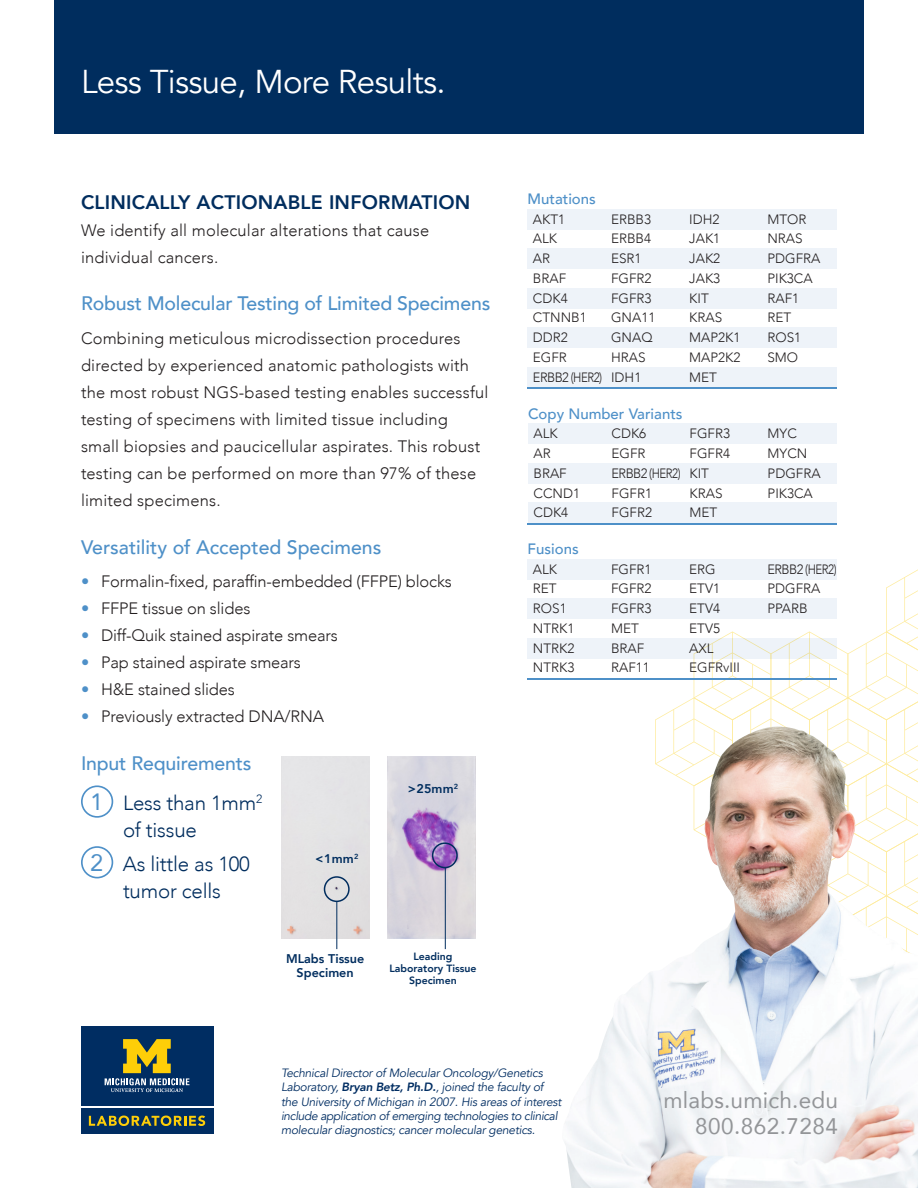
<style>
.page{position:relative;width:918px;height:1188px;background:#fff}
.page>*{position:absolute;margin:0;border:0;box-sizing:border-box;transform-origin:0 0}
.Paragraph_Style_1{font:33px "Avenir";letter-spacing:-.02em;color:#fff}
.t1{font:23.55px "Avenir";color:#4e90c8}
.t2{font:22.5px/25.5px "Avenir";letter-spacing:.01em;color:#939598;text-align:right}
.t3{font:300 20.55px/27px "Avenir";letter-spacing:-.01em;color:#002d5e}
.t4{font:500 19.5px "Avenir";letter-spacing:-.01em;color:#4e90c8}
.t5{font:800 19.5px "Avenir";letter-spacing:.01em;color:#002d5e}
.t6{font:300 16.5px/27px "Avenir";letter-spacing:.01em;color:#231f20}
.t7{font:300 16.5px "Avenir";letter-spacing:-.01em;color:#231f20}
.Paragraph_Style_1-2{font:500 15px "Avenir";color:#4e90c8}
.Paragraph_Style_1-3{font:300 13.5px/19.8px "Avenir";color:#231f20}
.Paragraph_Style_1-4{font:300 13.5px "Avenir";letter-spacing:-.04em;color:#231f20;scale:.95 1}
.Paragraph_Style_1-5{font:300 13.5px/19.8px "Avenir";letter-spacing:-.02em;color:#231f20;scale:.95 1}
.t8{font:800 12.6px/14.4px "Avenir";color:#002d5e;text-align:center}
.t9{font:italic 12px/14.2px "Avenir";letter-spacing:-.02em;color:#002d62}
.t10{font:800 10.5px/12px "Avenir";color:#002d5e;text-align:center}
.s1{color:#4e90c8}
.s2{font-weight:800}
</style>
<div class="page">
<svg style="left:655px;top:569px;width:263px;height:158px"></svg>
<img style="left:564px;top:727px;width:354px;height:461px">
<div style="left:54px;top:0;width:810px;height:134px;background:#002d5e"></div>
<div style="left:81px;top:1026px;width:132px;height:80px;background:#002d62"></div>
<svg style="left:105px;top:1039px;width:84px;height:53px"></svg>
<div style="left:81px;top:1108px;width:132px;height:26px;background:#002d62"></div>
<svg style="left:89px;top:1116px;width:116px;height:10px"></svg>
<div style="left:81px;top:785px;width:32px;height:33px;border:2px solid #4e90c8;border-radius:50%"></div>
<div style="left:81px;top:846px;width:32px;height:32px;border:2px solid #4e90c8;border-radius:50%"></div>
<div style="left:528px;top:209px;width:309px;height:20px;background:#eef3f9"></div>
<div style="left:528px;top:249px;width:309px;height:20px;background:#eef3f9"></div>
<div style="left:528px;top:288px;width:309px;height:20px;background:#eef3f9"></div>
<div style="left:528px;top:328px;width:309px;height:20px;background:#eef3f9"></div>
<div style="left:528px;top:367px;width:309px;height:20px;background:#eef3f9"></div>
<hr style="left:528px;top:388px;width:309px;height:1px;background:#4e90c8">
<div style="left:528px;top:424px;width:309px;height:20px;background:#eef3f9"></div>
<div style="left:528px;top:463px;width:309px;height:20px;background:#eef3f9"></div>
<div style="left:528px;top:503px;width:309px;height:20px;background:#eef3f9"></div>
<hr style="left:528px;top:523px;width:309px;height:1px;background:#4e90c8">
<div style="left:281px;top:756px;width:88px;height:183px;background:#e3e2e4"></div>
<div style="left:324px;top:876px;width:26px;height:26px;border:2px solid #002d5e;border-radius:50%"></div>
<hr style="left:336px;top:901px;width:1px;height:48px;background:#002d5e">
<img style="left:388px;top:756px;width:88px;height:183px">
<div style="left:432px;top:842px;width:26px;height:26px;border:2px solid #002d5e;border-radius:50%"></div>
<hr style="left:445px;top:867px;width:1px;height:82px;background:#002d5e">
<div style="left:528px;top:559px;width:309px;height:20px;background:#eef3f9"></div>
<div style="left:528px;top:599px;width:309px;height:20px;background:#eef3f9"></div>
<div style="left:528px;top:638px;width:309px;height:20px;background:#eef3f9"></div>
<hr style="left:528px;top:679px;width:309px;height:1px;background:#4e90c8">
<p class="Paragraph_Style_1" style="left:81px;top:62px;width:366px">Less Tissue, More Results.</p>
<p class="t5" style="left:81px;top:187px;width:391px">CLINICALLY ACTIONABLE INFORMATION</p>
<p class="t6" style="left:81px;top:216px;width:350px">We identify all molecular alterations that cause individual cancers.</p>
<p class="t4" style="left:81px;top:287px;width:411px">Robust Molecular Testing of Limited Specimens</p>
<p class="t6" style="left:81px;top:325px;width:409px">Combining meticulous microdissection procedures directed by experienced anatomic pathologists with the most robust NGS-based testing enables successful testing of specimens with limited tissue including small biopsies and paucicellular aspirates. This robust testing can be performed on more than 97% of these limited specimens.</p>
<p class="t4" style="left:81px;top:530px;width:302px">Versatility of Accepted Specimens</p>
<p class="t7" style="left:81px;top:572px;width:372px"><span class="s1">•</span> Formalin-fixed, paraffin-embedded (FFPE) blocks</p>
<p class="t7" style="left:81px;top:599px;width:171px"><span class="s1">•</span> FFPE tissue on slides</p>
<p class="t7" style="left:81px;top:626px;width:258px"><span class="s1">•</span> Diff-Quik stained aspirate smears</p>
<p class="t7" style="left:81px;top:653px;width:222px"><span class="s1">•</span> Pap stained aspirate smears</p>
<p class="t7" style="left:81px;top:680px;width:155px"><span class="s1">•</span> H&amp;E stained slides</p>
<p class="t7" style="left:81px;top:707px;width:245px"><span class="s1">•</span> Previously extracted DNA/RNA</p>
<p class="t4" style="left:81px;top:746px;width:172px">Input Requirements</p>
<p class="t1" style="left:90px;top:783px;width:15px">1</p>
<p class="t3" style="left:123px;top:790px;width:141px">Less than 1mm<sup>2 </sup>of tissue</p>
<p class="t1" style="left:90px;top:844px;width:15px">2</p>
<p class="t3" style="left:123px;top:850px;width:128px">As little as 100 tumor cells</p>
<p class="t8" style="left:408px;top:782px;width:52px">&gt;25mm<sup>2</sup></p>
<p class="t8" style="left:315px;top:852px;width:45px">&lt;1mm<sup>2</sup></p>
<p class="t8" style="left:286px;top:951px;width:80px">MLabs Tissue<br>Specimen</p>
<p class="t10" style="left:389px;top:951px;width:89px">Leading<br>Laboratory Tissue<br>Specimen</p>
<p class="Paragraph_Style_1-2" style="left:528px;top:186px;width:70px">Mutations</p>
<p class="Paragraph_Style_1-3" style="left:533px;top:209px;width:34px">AKT1</p>
<p class="Paragraph_Style_1-3" style="left:533px;top:229px;width:26px">ALK</p>
<p class="Paragraph_Style_1-3" style="left:533px;top:249px;width:19px">AR</p>
<p class="Paragraph_Style_1-3" style="left:533px;top:268px;width:35px">BRAF</p>
<p class="Paragraph_Style_1-3" style="left:533px;top:288px;width:36px">CDK4</p>
<p class="Paragraph_Style_1-3" style="left:533px;top:308px;width:55px">CTNNB1</p>
<p class="Paragraph_Style_1-3" style="left:533px;top:328px;width:37px">DDR2</p>
<p class="Paragraph_Style_1-3" style="left:533px;top:347px;width:36px">EGFR</p>
<p class="Paragraph_Style_1-4" style="left:533px;top:369px;width:74px">ERBB2 (HER2)</p>
<p class="Paragraph_Style_1-3" style="left:611px;top:209px;width:42px">ERBB3</p>
<p class="Paragraph_Style_1-3" style="left:611px;top:229px;width:42px">ERBB4</p>
<p class="Paragraph_Style_1-3" style="left:611px;top:249px;width:32px">ESR1</p>
<p class="Paragraph_Style_1-3" style="left:611px;top:268px;width:42px">FGFR2</p>
<p class="Paragraph_Style_1-3" style="left:611px;top:288px;width:42px">FGFR3</p>
<p class="Paragraph_Style_1-3" style="left:611px;top:308px;width:46px">GNA11</p>
<p class="Paragraph_Style_1-3" style="left:611px;top:328px;width:43px">GNAQ</p>
<p class="Paragraph_Style_1-3" style="left:611px;top:347px;width:36px">HRAS</p>
<p class="Paragraph_Style_1-3" style="left:611px;top:367px;width:32px">IDH1</p>
<p class="Paragraph_Style_1-3" style="left:689px;top:209px;width:32px">IDH2</p>
<p class="Paragraph_Style_1-3" style="left:689px;top:229px;width:33px">JAK1</p>
<p class="Paragraph_Style_1-3" style="left:689px;top:249px;width:33px">JAK2</p>
<p class="Paragraph_Style_1-3" style="left:689px;top:268px;width:33px">JAK3</p>
<p class="Paragraph_Style_1-3" style="left:689px;top:288px;width:21px">KIT</p>
<p class="Paragraph_Style_1-3" style="left:689px;top:308px;width:35px">KRAS</p>
<p class="Paragraph_Style_1-3" style="left:689px;top:328px;width:53px">MAP2K1</p>
<p class="Paragraph_Style_1-3" style="left:689px;top:347px;width:53px">MAP2K2</p>
<p class="Paragraph_Style_1-3" style="left:689px;top:367px;width:29px">MET</p>
<p class="Paragraph_Style_1-2" style="left:528px;top:400px;width:156px">Copy Number Variants</p>
<p class="Paragraph_Style_1-3" style="left:534px;top:424px;width:26px">ALK</p>
<p class="Paragraph_Style_1-3" style="left:534px;top:444px;width:19px">AR</p>
<p class="Paragraph_Style_1-3" style="left:534px;top:463px;width:35px">BRAF</p>
<p class="Paragraph_Style_1-3" style="left:534px;top:483px;width:48px">CCND1</p>
<p class="Paragraph_Style_1-3" style="left:534px;top:503px;width:36px">CDK4</p>
<p class="Paragraph_Style_1-3" style="left:612px;top:424px;width:36px">CDK6</p>
<p class="Paragraph_Style_1-3" style="left:612px;top:444px;width:36px">EGFR</p>
<p class="Paragraph_Style_1-4" style="left:612px;top:465px;width:74px">ERBB2 (HER2)</p>
<p class="Paragraph_Style_1-3" style="left:612px;top:483px;width:42px">FGFR1</p>
<p class="Paragraph_Style_1-3" style="left:612px;top:503px;width:42px">FGFR2</p>
<p class="Paragraph_Style_1-3" style="left:690px;top:424px;width:42px">FGFR3</p>
<p class="Paragraph_Style_1-3" style="left:690px;top:444px;width:42px">FGFR4</p>
<p class="Paragraph_Style_1-3" style="left:690px;top:463px;width:21px">KIT</p>
<p class="Paragraph_Style_1-3" style="left:690px;top:483px;width:35px">KRAS</p>
<p class="Paragraph_Style_1-3" style="left:690px;top:503px;width:29px">MET</p>
<p class="Paragraph_Style_1-3" style="left:767px;top:209px;width:41px">MTOR</p>
<p class="Paragraph_Style_1-3" style="left:767px;top:229px;width:37px">NRAS</p>
<p class="Paragraph_Style_1-3" style="left:767px;top:249px;width:55px">PDGFRA</p>
<p class="Paragraph_Style_1-3" style="left:767px;top:268px;width:47px">PIK3CA</p>
<p class="Paragraph_Style_1-3" style="left:767px;top:288px;width:33px">RAF1</p>
<p class="Paragraph_Style_1-3" style="left:767px;top:308px;width:25px">RET</p>
<p class="Paragraph_Style_1-3" style="left:767px;top:328px;width:35px">ROS1</p>
<p class="Paragraph_Style_1-3" style="left:767px;top:347px;width:32px">SMO</p>
<p class="Paragraph_Style_1-3" style="left:768px;top:424px;width:31px">MYC</p>
<p class="Paragraph_Style_1-3" style="left:768px;top:444px;width:41px">MYCN</p>
<p class="Paragraph_Style_1-3" style="left:768px;top:463px;width:55px">PDGFRA</p>
<p class="Paragraph_Style_1-3" style="left:768px;top:483px;width:47px">PIK3CA</p>
<p class="Paragraph_Style_1-2" style="left:528px;top:536px;width:53px">Fusions</p>
<p class="Paragraph_Style_1-3" style="left:533px;top:559px;width:43px">ALK<br>RET<br>ROS1<br>NTRK1<br>NTRK2<br>NTRK3</p>
<p class="Paragraph_Style_1-3" style="left:611px;top:559px;width:42px">FGFR1<br>FGFR2<br>FGFR3<br>MET<br>BRAF<br>RAF11</p>
<p class="Paragraph_Style_1-3" style="left:689px;top:559px;width:52px">ERG<br>ETV1<br>ETV4<br>ETV5<br>AXL<br>EGFRvIII</p>
<p class="Paragraph_Style_1-5" style="left:767px;top:559px;width:74px">ERBB2 (HER2)<br>PDGFRA<br>PPARB</p>
<p class="t9" style="left:281px;top:1066px;width:282px">Technical Director of Molecular Oncology/Genetics Laboratory, <span class="s2">Bryan Betz, Ph.D.</span>, joined the faculty of the University of Michigan in 2007. His areas of interest include application of emerging technologies to clinical molecular diagnostics; cancer molecular genetics.</p>
<p class="t2" style="left:663px;top:1087px;width:176px">mlabs.umich.edu<br>800.862.7284</p>
</div>
